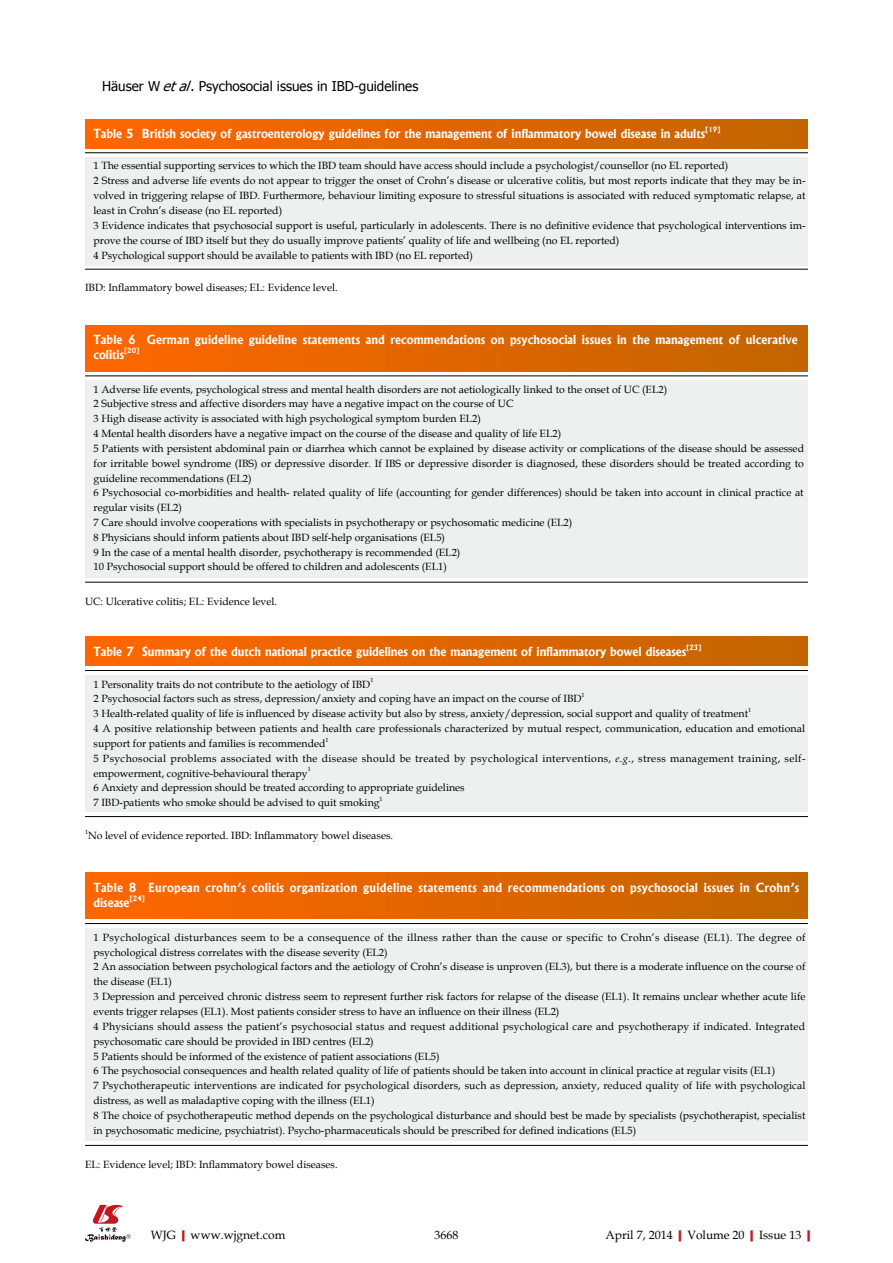
<style>
.page{position:relative;width:893px;height:1263px;background:#fff}
.page>*{position:absolute;margin:0;border:0;box-sizing:border-box;transform-origin:0 0}
.t1{font:13.5px "Tahoma";color:#000}
.t2{font:700 12px/15px "Albertus";letter-spacing:.01em;color:#fff}
.t3{font:12px "Book Antiqua";color:#000}
.t4{font:10.5px/14.9px "Book Antiqua";color:#000}
.t5{font:10.5px/15px "Book Antiqua";letter-spacing:.035em;color:#000}
.t6{font:700 7.05px "Albertus";color:#fff}
.t7{font:6.15px "Book Antiqua";color:#000}
.s1{font-style:italic}
.s2{font-weight:700;color:#c01920}
</style>
<div class="page">
<svg style="left:85px;top:1205px;width:46px;height:37px"></svg>
<div style="left:85px;top:637px;width:723px;height:29px;background:linear-gradient(to right,#f60,#c16500)"></div>
<div style="left:85px;top:675px;width:723px;height:137px;background:#eeefef"></div>
<hr style="left:85px;top:670px;width:723px;height:1px;background:#000">
<hr style="left:85px;top:816px;width:723px;height:1px;background:#000">
<div style="left:85px;top:873px;width:723px;height:46px;background:linear-gradient(to right,#f60,#c16500)"></div>
<div style="left:85px;top:928px;width:723px;height:213px;background:#eeefef"></div>
<hr style="left:85px;top:923px;width:723px;height:1px;background:#000">
<hr style="left:85px;top:1145px;width:723px;height:1px;background:#000">
<div style="left:85px;top:119px;width:723px;height:29px;background:linear-gradient(to right,#f60,#c16500)"></div>
<div style="left:85px;top:157px;width:723px;height:109px;background:#eeefef"></div>
<hr style="left:85px;top:152px;width:723px;height:1px;background:#000">
<hr style="left:85px;top:269px;width:723px;height:1px;background:#000">
<div style="left:85px;top:325px;width:723px;height:46px;background:linear-gradient(to right,#f60,#c16500)"></div>
<div style="left:85px;top:380px;width:723px;height:197px;background:#eeefef"></div>
<hr style="left:85px;top:375px;width:723px;height:1px;background:#000">
<hr style="left:85px;top:582px;width:723px;height:1px;background:#000">
<p class="t1" style="left:102px;top:77px;width:318px">Häuser W <span class="s1">etal</span>. Psychosocial issues in IBD-guidelines</p>
<p class="t2" style="left:94px;top:126px;width:613px">Table 5 British society of gastroenterology guidelines for the management of inflammatory bowel disease in adults</p>
<p class="t6" style="left:705px;top:125px;width:17px">[19]</p>
<p class="t4" style="left:94px;top:158px;width:713px">1 The essential supporting services to which the IBD team should have access should include a psychologist/counsellor (no EL reported)<br>2 Stress and adverse life events do not appear to trigger the onset of Crohn’s disease or ulcerative colitis, but most reports indicate that they may be in&shy;volved in triggering relapse of IBD. Furthermore, behaviour limiting exposure to stressful situations is associated with reduced symptomatic relapse, at least in Crohn’s disease (no EL reported)<br>3 Evidence indicates that psychosocial support is useful, particularly in adolescents. There is no definitive evidence that psychological interventions im&shy;prove the course of IBD itself but they do usually improve patients’ quality of life and wellbeing (no EL reported)<br>4 Psychological support should be available to patients with IBD (no EL reported)</p>
<p class="t4" style="left:85px;top:280px;width:254px">IBD: Inflammatory bowel diseases; EL: Evidence level.</p>
<p class="t2" style="left:94px;top:332px;width:706px">Table 6 German guideline guideline statements and recommendations on psychosocial issues in the management of ulcerative colitis</p>
<p class="t6" style="left:124px;top:346px;width:17px">[20]</p>
<p class="t4" style="left:94px;top:381px;width:712px">1 Adverse life events, psychological stress and mental health disorders are not aetiologically linked to the onset of UC (EL2)<br>2 Subjective stress and affective disorders may have a negative impact on the course of UC<br>3 High disease activity is associated with high psychological symptom burden EL2)<br>4 Mental health disorders have a negative impact on the course of the disease and quality of life EL2)<br>5 Patients with persistent abdominal pain or diarrhea which cannot be explained by disease activity or complications of the disease should be assessed for irritable bowel syndrome (IBS) or depressive disorder. If IBS or depressive disorder is diagnosed, these disorders should be treated according to guideline recommendations (EL2)<br>6 Psychosocial co-morbidities and health- related quality of life (accounting for gender differences) should be taken into account in clinical practice at regular visits (EL2)<br>7 Care should involve cooperations with specialists in psychotherapy or psychosomatic medicine (EL2)<br>8 Physicians should inform patients about IBD self-help organisations (EL5)<br>9 In the case of a mental health disorder, psychotherapy is recommended (EL2)<br>10 Psychosocial support should be offered to children and adolescents (EL1)</p>
<p class="t4" style="left:85px;top:593px;width:194px">UC: Ulcerative colitis; EL: Evidence level.</p>
<p class="t2" style="left:94px;top:644px;width:594px">Table 7 Summary of the dutch national practice guidelines on the management of inflammatory bowel diseases</p>
<p class="t6" style="left:686px;top:643px;width:17px">[23]</p>
<p class="t4" style="left:94px;top:676px;width:278px">1 Personality traits do not contribute to the aetiology of IBD</p>
<p class="t7" style="left:370px;top:676px;width:5px">1</p>
<p class="t4" style="left:94px;top:691px;width:490px">2 Psychosocial factors such as stress, depression/anxiety and coping have an impact on the course of IBD</p>
<p class="t7" style="left:582px;top:691px;width:5px">1</p>
<p class="t4" style="left:94px;top:706px;width:656px">3 Health-related quality of life is influenced by disease activity but also by stress, anxiety/depression, social support and quality of treatment</p>
<p class="t7" style="left:748px;top:705px;width:5px">1</p>
<p class="t4" style="left:94px;top:720px;width:713px">4 A positive relationship between patients and health care professionals characterized by mutual respect, communication, education and emotional support for patients and families is recommended</p>
<p class="t7" style="left:325px;top:735px;width:5px">1</p>
<p class="t5" style="left:94px;top:750px;width:713px">5 Psychosocial problems associated with the disease should be treated by psychological interventions, <span class="s1">e.g.</span>, stress management training, self&shy;empowerment, cognitive-behavioural therapy</p>
<p class="t7" style="left:308px;top:765px;width:5px">1</p>
<p class="t4" style="left:94px;top:780px;width:373px">6 Anxiety and depression should be treated according to appropriate guidelines<br>7 IBD-patients who smoke should be advised to quit smoking</p>
<p class="t7" style="left:380px;top:794px;width:5px">1</p>
<p class="t7" style="left:85px;top:828px;width:5px">1</p>
<p class="t4" style="left:88px;top:828px;width:306px">No level of evidence reported. IBD: Inflammatory bowel diseases.</p>
<p class="t2" style="left:94px;top:880px;width:707px">Table 8 European crohn’s colitis organization guideline statements and recommendations on psychosocial issues in Crohn’s disease</p>
<p class="t6" style="left:130px;top:894px;width:17px">[24]</p>
<p class="t4" style="left:94px;top:929px;width:713px">1 Psychological disturbances seem to be a consequence of the illness rather than the cause or specific to Crohn’s disease (EL1). The degree of psychological distress correlates with the disease severity (EL2)<br>2 An association between psychological factors and the aetiology of Crohn’s disease is unproven (EL3), but there is a moderate influence on the course of the disease (EL1)<br>3 Depression and perceived chronic distress seem to represent further risk factors for relapse of the disease (EL1). It remains unclear whether acute life events trigger relapses (EL1). Most patients consider stress to have an influence on their illness (EL2)<br>4 Physicians should assess the patient’s psychosocial status and request additional psychological care and psychotherapy if indicated. Integrated psychosomatic care should be provided in IBD centres (EL2)<br>5 Patients should be informed of the existence of patient associations (EL5)<br>6 The psychosocial consequences and health related quality of life of patients should be taken into account in clinical practice at regular visits (EL1)<br>7 Psychotherapeutic interventions are indicated for psychological disorders, such as depression, anxiety, reduced quality of life with psychological distress, as well as maladaptive coping with the illness (EL1)<br>8 The choice of psychotherapeutic method depends on the psychological disturbance and should best be made by specialists (psychotherapist, specialist in psychosomatic medicine, psychiatrist). Psycho-pharmaceuticals should be prescribed for defined indications (EL5)</p>
<p class="t4" style="left:85px;top:1156px;width:254px">EL: Evidence level; IBD: Inflammatory bowel diseases.</p>
<p class="t3" style="left:151px;top:1226px;width:136px">WJG<span class="s2">|</span>www.wjgnet.com</p>
<p class="t3" style="left:434px;top:1226px;width:25px">3668</p>
<p class="t3" style="left:605px;top:1226px;width:212px">April 7, 2014<span class="s2">|</span>Volume 20<span class="s2">|</span>Issue 13<span class="s2">|</span></p>
</div>
